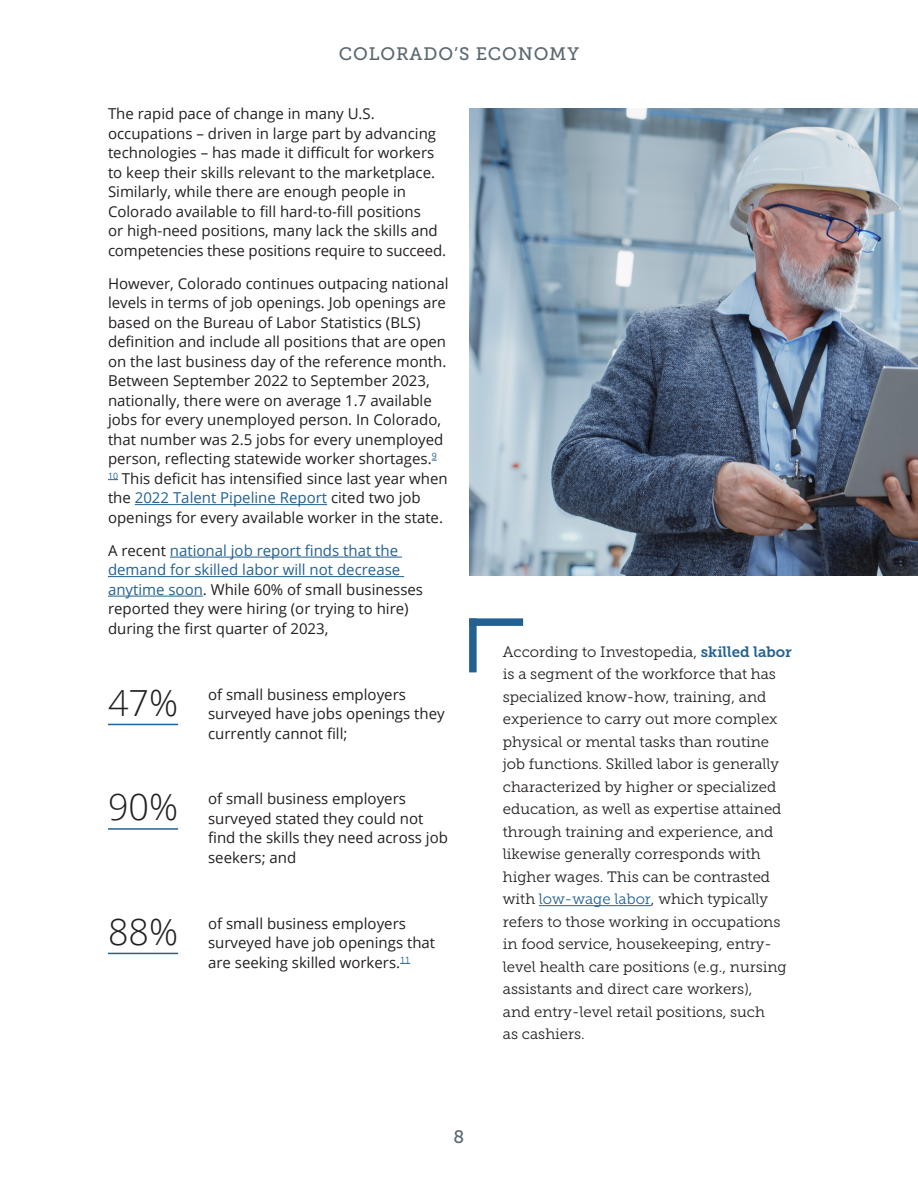
<style>
.page{position:relative;width:918px;height:1188px;background:#fff}
.page>*{position:absolute;margin:0;border:0;box-sizing:border-box;transform-origin:0 0}
.P_-_Number_Underline{font:300 36px "Open Sans";color:#231f20}
.t1{font:18px "Museo Slab 500";letter-spacing:.05em;color:#5b6770}
.P_-_Body{font:15px/19.5px "Open Sans";color:#231f20}
.P_-_Definition{font:15px/22.5px "Museo Slab 300";color:#231f20}
.s1{color:#236192}
.s2{font-family:"Museo Slab 700";color:#236192}
</style>
<div class="page">
<hr style="left:539px;top:905px;width:112px;height:1px;background:#236192">
<div style="left:469px;top:618px;width:54px;height:8px;background:#236192"></div>
<div style="left:469px;top:618px;width:8px;height:54px;background:#236192"></div>
<img style="left:469px;top:108px;width:449px;height:468px">
<hr style="left:108px;top:724px;width:70px;height:1px;background:#236192">
<hr style="left:108px;top:828px;width:70px;height:2px;background:#236192">
<hr style="left:108px;top:953px;width:70px;height:1px;background:#236192">
<hr style="left:135px;top:504px;width:192px;height:1px;background:#236192">
<hr style="left:170px;top:557px;width:232px;height:1px;background:#236192">
<hr style="left:108px;top:576px;width:296px;height:1px;background:#236192">
<hr style="left:108px;top:596px;width:95px;height:1px;background:#236192">
<p class="t1" style="left:339px;top:44px;width:242px">COLORADO’S ECONOMY</p>
<p class="P_-_Body" style="left:108px;top:104px;width:340px">The rapid pace of change in many U.S. occupations – driven in large part by advancing technologies – has made it difficult for workers to keep their skills relevant to the marketplace.<br>Similarly, while there are enough people in Colorado available to fill hard-to-fill positions<br>or high-need positions, many lack the skills and competencies these positions require to succeed.</p>
<p class="P_-_Body" style="left:108px;top:273px;width:342px">However, Colorado continues outpacing national levels in terms of job openings. Job openings are based on the Bureau of Labor Statistics (BLS) definition and include all positions that are open on the last business day of the reference month.<br>Between September 2022 to September 2023, nationally, there were on average 1.7 available jobs for every unemployed person. In Colorado, that number was 2.5 jobs for every unemployed person, reflecting statewide worker shortages.<sup>9<br>10</sup> This deficit has intensified since last year when the <span class="s1">2022 Talent Pipeline Report</span> cited two job openings for every available worker in the state.</p>
<p class="P_-_Body" style="left:108px;top:540px;width:317px">A recent <span class="s1">national job report finds that the demand for skilled labor will not decrease anytime soon</span>. While 60% of small businesses reported they were hiring (or trying to hire) during the first quarter of 2023,</p>
<p class="P_-_Number_Underline" style="left:108px;top:678px;width:72px">47%</p>
<p class="P_-_Body" style="left:208px;top:684px;width:238px">of small business employers surveyed have jobs openings they currently cannot fill;</p>
<p class="P_-_Number_Underline" style="left:108px;top:783px;width:72px">90%</p>
<p class="P_-_Body" style="left:208px;top:789px;width:241px">of small business employers surveyed stated they could not find the skills they need across job seekers; and</p>
<p class="P_-_Number_Underline" style="left:108px;top:907px;width:72px">88%</p>
<p class="P_-_Body" style="left:208px;top:913px;width:229px">of small business employers surveyed have job openings that are seeking skilled workers.<sup>11</sup></p>
<p class="t1" style="left:454px;top:1127px;width:12px">8</p>
<p class="P_-_Definition" style="left:503px;top:640px;width:291px">According to Investopedia, <span class="s2">skilled labor </span>is a segment of the workforce that has specialized know-how, training, and experience to carry out more complex physical or mental tasks than routine job functions. Skilled labor is generally characterized by higher or specialized education, as well as expertise attained through training and experience, and likewise generally corresponds with higher wages. This can be contrasted with <span class="s1">low-wage labor</span>, which typically refers to those working in occupations in food service, housekeeping, entry&shy;level health care positions (e.g., nursing assistants and direct care workers),<br>and entry-level retail positions, such<br>as cashiers.</p>
</div>
